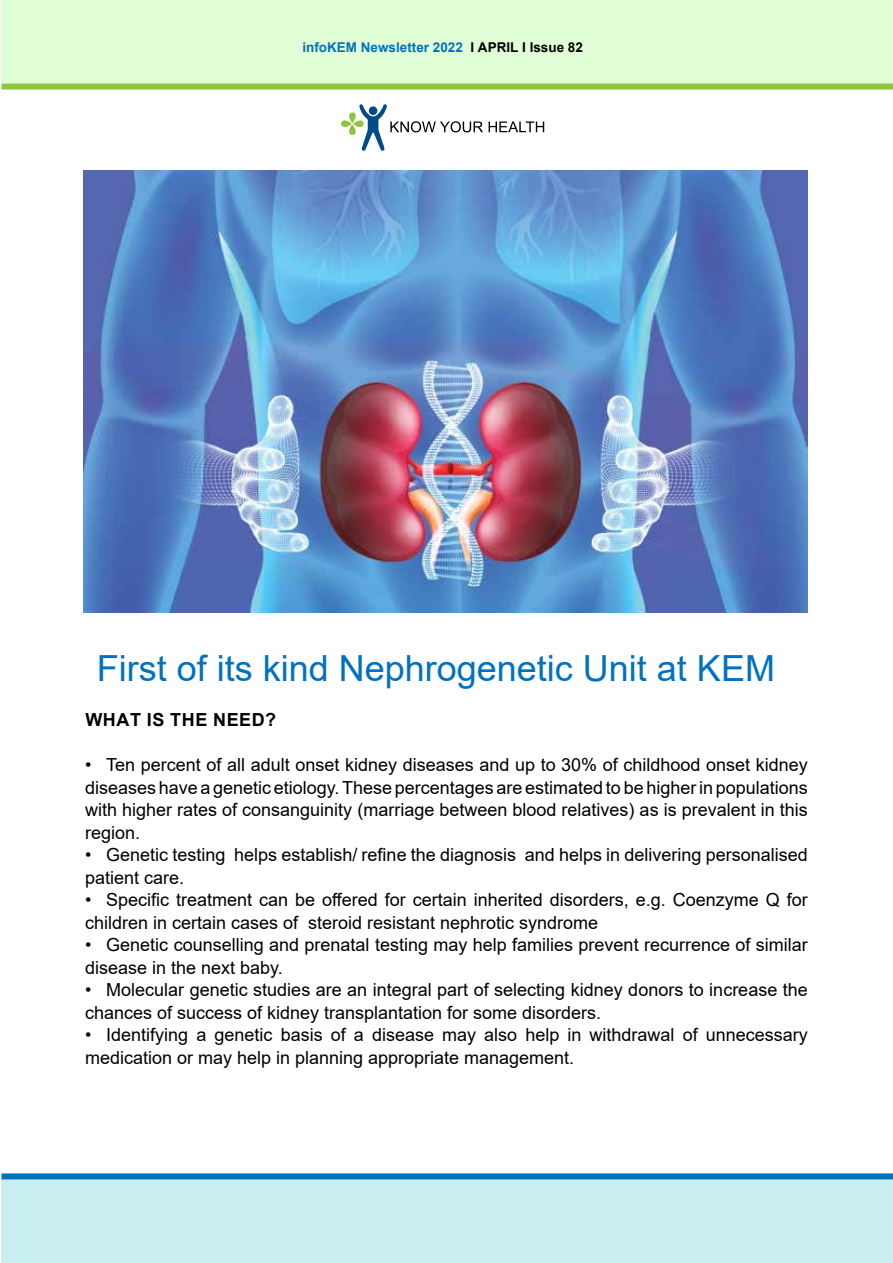
<style>
.page{position:relative;width:893px;height:1263px;background:#fff}
.page>*{position:absolute;margin:0;border:0;box-sizing:border-box;transform-origin:0 0}
.t1{font:36px "Arial";color:#0071c1}
.t2{font:18px/22.5px "Arial";color:#000}
.t3{font:700 18px "Arial";color:#000}
.t4{font:700 13.5px "Arial";color:#0071c1}
.s1{color:#000}
</style>
<div class="page">
<div style="left:2px;top:0;width:891px;height:84px;background:#e1ffd7"></div>
<div style="left:2px;top:1179px;width:891px;height:84px;background:#c9eef0"></div>
<div style="left:2px;top:84px;width:891px;height:6px;background:#8dc63f"></div>
<div style="left:2px;top:1173px;width:891px;height:6px;background:#0072bc"></div>
<svg style="left:341px;top:104px;width:203px;height:47px"></svg>
<img style="left:83px;top:170px;width:725px;height:442px">
<p class="t4" style="left:302px;top:37px;width:282px">infoKEM Newsletter 2022 <span class="s1">I APRIL I Issue 82</span></p>
<h1 class="t1" style="left:97px;top:644px;width:680px">First of its kind Nephrogenetic Unit at KEM</h1>
<p class="t3" style="left:85px;top:707px;width:31px">What</p>
<p class="t3" style="left:147px;top:707px;width:37px">is the</p>
<p class="t3" style="left:213px;top:707px;width:14px">need</p>
<p class="t3" style="left:265px;top:707px;width:12px">?</p>
<p class="t2" style="left:85px;top:753px;width:724px;text-align:justify">• Ten percent of all adult onset kidney diseases and up to 30% of childhood onset kidney diseases have a genetic etiology. These percentages are estimated to be higher in populations with higher rates of consanguinity (marriage between blood relatives) as is prevalent in this region.</p>
<p class="t2" style="left:85px;top:843px;width:724px">• Genetic testing helps establish/ refine the diagnosis and helps in delivering personalised patient care.</p>
<p class="t2" style="left:85px;top:888px;width:724px">• Specific treatment can be offered for certain inherited disorders, e.g. Coenzyme Q for children in certain cases of steroid resistant nephrotic syndrome</p>
<p class="t2" style="left:85px;top:933px;width:724px">• Genetic counselling and prenatal testing may help families prevent recurrence of similar disease in the next baby.</p>
<p class="t2" style="left:85px;top:978px;width:724px">• Molecular genetic studies are an integral part of selecting kidney donors to increase the chances of success of kidney transplantation for some disorders.</p>
<p class="t2" style="left:85px;top:1023px;width:724px">• Identifying a genetic basis of a disease may also help in withdrawal of unnecessary medication or may help in planning appropriate management.</p>
</div>
